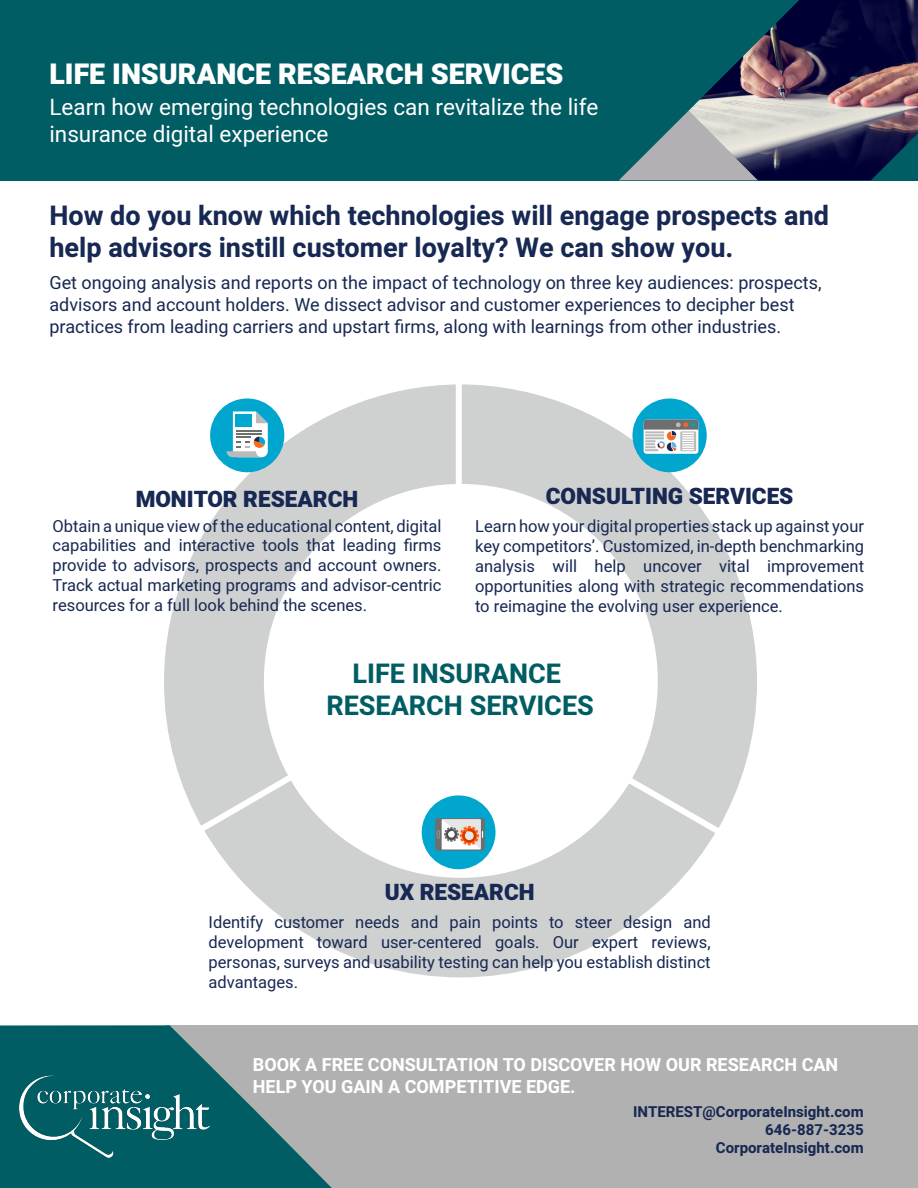
<style>
.page{position:relative;width:918px;height:1188px;background:#fff}
.page>*{position:absolute;margin:0;border:0;box-sizing:border-box;transform-origin:0 0}
.t1{font:900 28.5px "Heebo";color:#fff}
.t2{font:700 27px/32.4px "Heebo";color:#172852}
.t3{font:700 27px/32.4px "Heebo";color:#005d63;text-align:center}
.t4{font:22.5px/27px "Heebo";color:#fff}
.t5{font:900 22.5px "Heebo";color:#172852}
.t6{font:18px/21.6px "Heebo";color:#172852}
.t7{font:700 18px/21.6px "Heebo";color:#fff}
.t8{font:16.5px/19.8px "Heebo";color:#172852;text-align:justify}
.t9{font:700 15px/18px "Heebo";color:#172852;text-align:right}
</style>
<div class="page">
<div style="left:0;top:0;width:918px;height:180px;background:#005d63"></div>
<svg style="left:619px;top:111px;width:69px;height:69px"></svg>
<img style="left:688px;top:0;width:230px;height:180px">
<div style="left:167px;top:1025px;width:751px;height:163px;background:#b1b1b1"></div>
<svg style="left:0;top:1025px;width:332px;height:163px;fill:#005d63"></svg>
<svg style="left:164px;top:384px;width:289px;height:423px"></svg>
<svg style="left:192px;top:672px;width:519px;height:306px"></svg>
<svg style="left:453px;top:384px;width:304px;height:456px"></svg>
<div style="left:264px;top:484px;width:394px;height:394px;background:#fff;border-radius:50%"></div>
<img style="left:13px;top:1058px;width:203px;height:109px">
<div style="left:422px;top:795px;width:74px;height:74px;background:#00a6ce;border-radius:50%"></div>
<svg style="left:435px;top:818px;width:50px;height:33px"></svg>
<svg style="left:437px;top:819px;width:46px;height:30px"></svg>
<div style="left:633px;top:399px;width:74px;height:73px;background:#00a6ce;border-radius:50%"></div>
<div style="left:644px;top:420px;width:54px;height:34px;background:linear-gradient(to right,#fff,#fff);border-radius:3px"></div>
<svg style="left:644px;top:420px;width:54px;height:31px"></svg>
<div style="left:210px;top:398px;width:74px;height:74px;background:#00a6ce;border-radius:50%"></div>
<svg style="left:227px;top:411px;width:41px;height:46px"></svg>
<p class="t1" style="left:50px;top:54px;width:515px">LIFE INSURANCE RESEARCH SERVICES</p>
<p class="t4" style="left:50px;top:93px;width:551px">Learn how emerging technologies can revitalize the life insurance digital experience</p>
<p class="t2" style="left:50px;top:200px;width:781px">How do you know which technologies will engage prospects and help advisors instill customer loyalty? We can show you.</p>
<p class="t6" style="left:50px;top:272px;width:774px">Get ongoing analysis and reports on the impact of technology on three key audiences: prospects, advisors and account holders. We dissect advisor and customer experiences to decipher best practices from leading carriers and upstart firms, along with learnings from other industries.</p>
<p class="t5" style="left:136px;top:483px;width:224px">MONITOR RESEARCH</p>
<p class="t5" style="left:546px;top:481px;width:249px">CONSULTING SERVICES</p>
<p class="t8" style="left:52px;top:516px;width:390px">Obtain a unique view of the educational content, digital capabilities and interactive tools that leading firms provide to advisors, prospects and account owners.<br>Track actual marketing programs and advisor-centric resources for a full look behind the scenes.</p>
<p class="t8" style="left:475px;top:517px;width:390px">Learn how your digital properties stack up against your key competitors’. Customized, in-depth benchmarking analysis will help uncover vital improvement opportunities along with strategic recommendations to reimagine the evolving user experience.</p>
<p class="t3" style="left:326px;top:658px;width:269px">LIFE INSURANCE<br>RESEARCH SERVICES</p>
<p class="t5" style="left:385px;top:877px;width:151px">UX RESEARCH</p>
<p class="t8" style="left:209px;top:913px;width:504px">Identify customer needs and pain points to steer design and development toward user-centered goals. Our expert reviews, personas, surveys and usability testing can help you establish distinct advantages.</p>
<p class="t7" style="left:253px;top:1054px;width:587px">BOOK A FREE CONSULTATION TO DISCOVER HOW OUR RESEARCH CAN<br>HELP YOU GAIN A COMPETITIVE EDGE.</p>
<p class="t9" style="left:633px;top:1103px;width:232px">INTEREST@CorporateInsight.com<br>646-887-3235</p>
<p class="t9" style="left:716px;top:1139px;width:149px">CorporateInsight.com</p>
</div>
